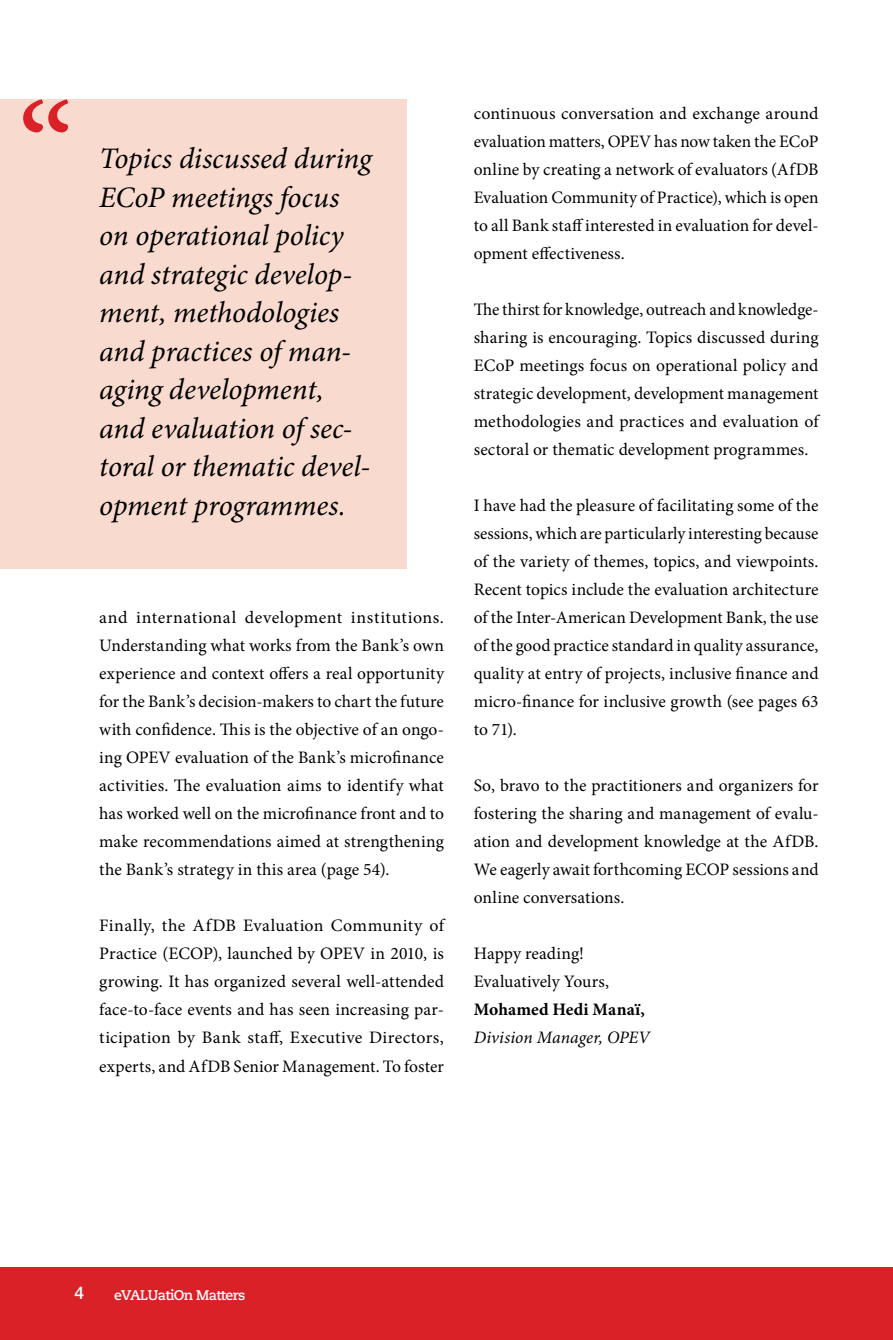
<style>
.page{position:relative;width:893px;height:1340px;background:#fff}
.page>*{position:absolute;margin:0;border:0;box-sizing:border-box;transform-origin:0 0}
.t1{font:italic 29.75px/38.5px "Minion Pro";letter-spacing:-.005em;color:#000}
.t2{font:17.5px/28px "Minion Pro";color:#000;text-align:justify}
.t3{font:italic 17.5px "Minion Pro";letter-spacing:.005em;color:#000}
.t4{font:700 17.5px "Minion Pro";letter-spacing:.005em;color:#000}
.t5{font:500 17.5px "Helvetica Neue LT Std";color:#fff}
.t6{font:700 14px "Caecilia";letter-spacing:-.04em;color:#fff}
</style>
<div class="page">
<div style="left:0;top:1266px;width:893px;height:73px;background:#da2128"></div>
<div style="left:0;top:99px;width:407px;height:469px;background:#f8dbce"></div>
<svg style="left:23px;top:99px;width:45px;height:33px"></svg>
<h1 class="t1" style="left:99px;top:141px;width:274px">Topics discussed during<br>ECoP meetings focus on operational policy and strategic develop&shy;ment, methodologies and practices of man&shy;aging development, and evaluation of sec&shy;toral or thematic devel&shy;opment programmes.</h1>
<p class="t2" style="left:99px;top:603px;width:346px">and international development institutions.<br>Understanding what works from the Bank’s own experience and context offers a real opportunity for the Bank’s decision-makers to chart the future with confidence. This is the objective of an ongo&shy;ing OPEV evaluation of the Bank’s microfinance activities. The evaluation aims to identify what has worked well on the microfinance front and to make recommendations aimed at strengthening the Bank’s strategy in this area (page 54).</p>
<p class="t2" style="left:99px;top:911px;width:346px">Finally, the AfDB Evaluation Community of Practice (ECOP), launched by OPEV in 2010, is growing. It has organized several well-attended face-to-face events and has seen increasing par&shy;ticipation by Bank staff, Executive Directors, experts, and AfDB Senior Management. To foster</p>
<p class="t2" style="left:474px;top:99px;width:346px">continuous conversation and exchange around evaluation matters, OPEV has now taken the ECoP online by creating a network of evaluators (AfDB Evaluation Community of Practice), which is open to all Bank staff interested in evaluation for devel&shy;opment effectiveness.</p>
<p class="t2" style="left:474px;top:295px;width:346px">The thirst for knowledge, outreach and knowledge&shy;sharing is encouraging. Topics discussed during ECoP meetings focus on operational policy and strategic development, development management methodologies and practices and evaluation of sectoral or thematic development programmes.</p>
<p class="t2" style="left:474px;top:491px;width:346px">I have had the pleasure of facilitating some of the sessions, which are particularly interesting because of the variety of themes, topics, and viewpoints.<br>Recent topics include the evaluation architecture of the Inter-American Development Bank, the use of the good practice standard in quality assurance, quality at entry of projects, inclusive finance and micro-finance for inclusive growth (see pages 63 to 71).</p>
<p class="t2" style="left:474px;top:771px;width:346px">So, bravo to the practitioners and organizers for fostering the sharing and management of evalu&shy;ation and development knowledge at the AfDB.<br>We eagerly await forthcoming ECOP sessions and online conversations.</p>
<p class="t2" style="left:474px;top:939px;width:137px">Happy reading!<br>Evaluatively Yours,</p>
<p class="t4" style="left:474px;top:999px;width:173px">Mohamed Hedi Manaï,</p>
<p class="t3" style="left:474px;top:1027px;width:178px">Division Manager, OPEV</p>
<p class="t5" style="left:75px;top:1282px;width:11px">4</p>
<p class="t6" style="left:114px;top:1286px;width:133px">eVALUatiOn Matters</p>
</div>
